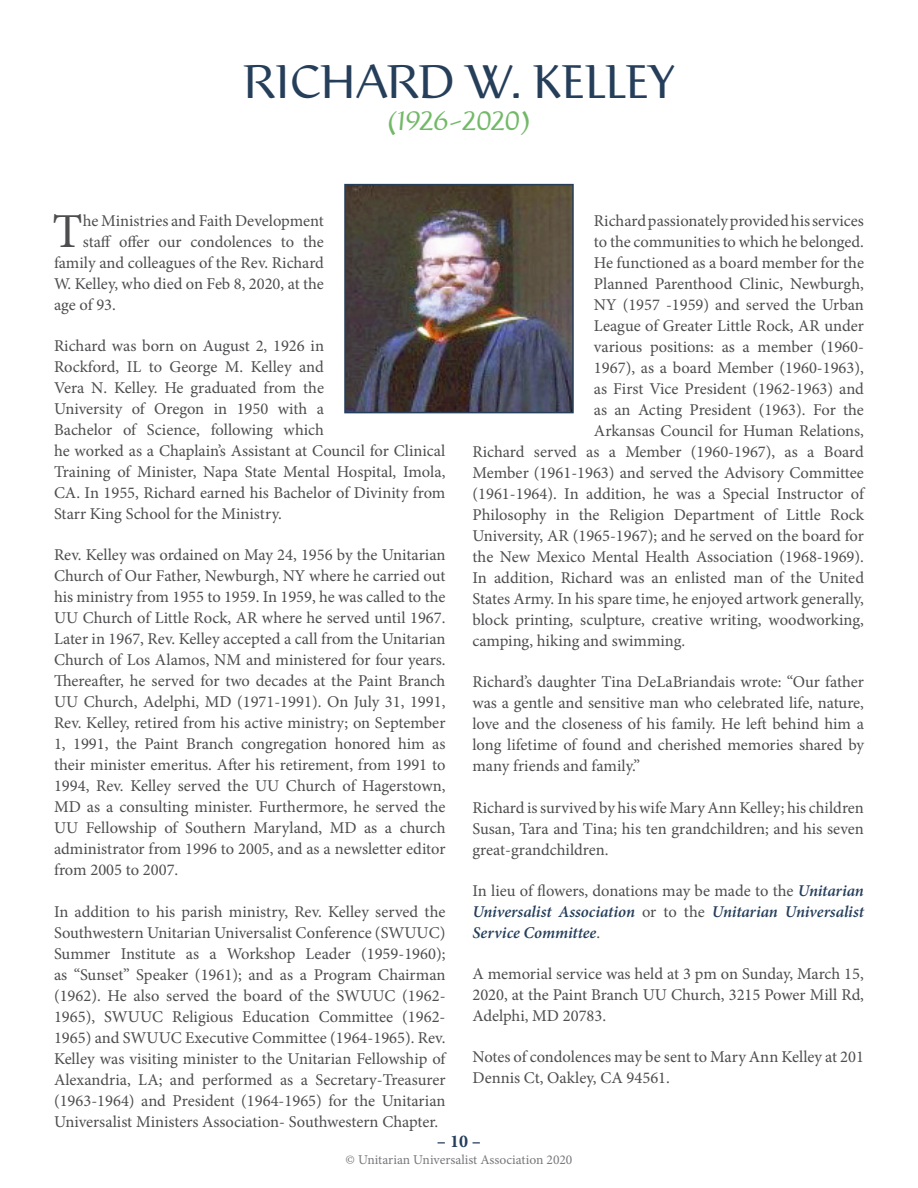
<style>
.page{position:relative;width:918px;height:1188px;background:#fff}
.page>*{position:absolute;margin:0;border:0;box-sizing:border-box;transform-origin:0 0}
.t1{font:48.75px "Minion Pro";color:#4d4d4f}
.t2{font:42px "Rieven Uncial";color:#253e5a}
.t3{font:italic 24px "Rieven Uncial";color:#72b967}
.t4{font:700 18px "Minion Pro";color:#253e5a}
.t5{font:16.5px/21px "Minion Pro";color:#4d4d4f;text-align:justify}
.t6{font:italic 600 16.5px/21px "Minion Pro";letter-spacing:-.005em;color:#253e5a;text-align:justify}
.t7{font:13.5px "Minion Pro";color:#77787b}
.s1{font-weight:400;font-style:normal;color:#4d4d4f}
</style>
<div class="page">
<img style="left:347px;top:187px;width:224px;height:223px">
<div style="left:344px;top:184px;width:230px;height:229px;border:2px solid #253e5a"></div>
<h2 class="t2" style="left:243px;top:51px;width:433px">RICHARD W. KELLEY</h2>
<h3 class="t3" style="left:388px;top:103px;width:144px">(1926-2020)</h3>
<h1 class="t1" style="left:53px;top:199px;width:32px">T</h1>
<p class="t5" style="left:83px;top:210px;width:243px">he Ministries and Faith Development</p>
<p class="t5" style="left:83px;top:231px;width:243px">staff offer our condolences to the</p>
<p class="t5" style="left:54px;top:252px;width:272px">family and colleagues of the Rev. Richard</p>
<p class="t5" style="left:54px;top:273px;width:272px">W. Kelley, who died on Feb 8, 2020, at the</p>
<p class="t5" style="left:54px;top:294px;width:63px">age of 93.</p>
<p class="t5" style="left:54px;top:335px;width:393px;text-align:left">Richard was born on August 2, 1926 in<br>Rockford, IL to George M. Kelley and<br>Vera N. Kelley. He graduated from the<br>University of Oregon in 1950 with a<br>Bachelor of Science, following which<br>he worked as a Chaplain’s Assistant at Council for Clinical Training of Minister, Napa State Mental Hospital, Imola, CA. In 1955, Richard earned his Bachelor of Divinity from Starr King School for the Ministry.</p>
<p class="t5" style="left:54px;top:545px;width:393px">Rev. Kelley was ordained on May 24, 1956 by the Unitarian Church of Our Father, Newburgh, NY where he carried out his ministry from 1955 to 1959. In 1959, he was called to the UU Church of Little Rock, AR where he served until 1967.<br>Later in 1967, Rev. Kelley accepted a call from the Unitarian Church of Los Alamos, NM and ministered for four years.<br>Thereafter, he served for two decades at the Paint Branch UU Church, Adelphi, MD (1971-1991). On July 31, 1991, Rev. Kelley, retired from his active ministry; on September 1, 1991, the Paint Branch congregation honored him as their minister emeritus. After his retirement, from 1991 to 1994, Rev. Kelley served the UU Church of Hagerstown, MD as a consulting minister. Furthermore, he served the UU Fellowship of Southern Maryland, MD as a church administrator from 1996 to 2005, and as a newsletter editor from 2005 to 2007.</p>
<p class="t5" style="left:54px;top:901px;width:393px">In addition to his parish ministry, Rev. Kelley served the Southwestern Unitarian Universalist Conference (SWUUC)<br>Summer Institute as a Workshop Leader (1959-1960); as “Sunset” Speaker (1961); and as a Program Chairman (1962). He also served the board of the SWUUC (1962- 1965), SWUUC Religious Education Committee (1962- 1965) and SWUUC Executive Committee (1964-1965). Rev.<br>Kelley was visiting minister to the Unitarian Fellowship of Alexandria, LA; and performed as a Secretary-Treasurer (1963-1964) and President (1964-1965) for the Unitarian Universalist Ministers Association- Southwestern Chapter.</p>
<p class="t5" style="left:594px;top:210px;width:272px">Richard passionately provided his services</p>
<p class="t5" style="left:594px;top:231px;width:271px">to the communities to which he belonged.</p>
<p class="t5" style="left:594px;top:252px;width:272px">He functioned as a board member for the</p>
<p class="t5" style="left:594px;top:273px;width:272px">Planned Parenthood Clinic, Newburgh,</p>
<p class="t5" style="left:594px;top:294px;width:272px">NY (1957 -1959) and served the Urban</p>
<p class="t5" style="left:594px;top:315px;width:271px">League of Greater Little Rock, AR under</p>
<p class="t5" style="left:594px;top:336px;width:272px">various positions: as a member (1960-</p>
<p class="t5" style="left:594px;top:357px;width:271px">1967), as a board Member (1960-1963),</p>
<p class="t5" style="left:594px;top:378px;width:272px">as First Vice President (1962-1963) and</p>
<p class="t5" style="left:594px;top:399px;width:272px">as an Acting President (1963). For the</p>
<p class="t5" style="left:594px;top:420px;width:272px">Arkansas Council for Human Relations,</p>
<p class="t5" style="left:472px;top:441px;width:393px">Richard served as a Member (1960-1967), as a Board</p>
<p class="t5" style="left:472px;top:462px;width:393px">Member (1961-1963) and served the Advisory Committee</p>
<p class="t5" style="left:472px;top:483px;width:393px">(1961-1964). In addition, he was a Special Instructor of</p>
<p class="t5" style="left:472px;top:504px;width:393px">Philosophy in the Religion Department of Little Rock</p>
<p class="t5" style="left:472px;top:525px;width:393px">University, AR (1965-1967); and he served on the board for</p>
<p class="t5" style="left:472px;top:546px;width:393px">the New Mexico Mental Health Association (1968-1969).</p>
<p class="t5" style="left:472px;top:567px;width:393px">In addition, Richard was an enlisted man of the United</p>
<p class="t5" style="left:472px;top:588px;width:393px">States Army. In his spare time, he enjoyed artwork generally,</p>
<p class="t5" style="left:472px;top:609px;width:393px">block printing, sculpture, creative writing, woodworking,</p>
<p class="t5" style="left:472px;top:630px;width:214px">camping, hiking and swimming.</p>
<p class="t5" style="left:472px;top:672px;width:393px">Richard’s daughter Tina DeLaBriandais wrote: “Our father was a gentle and sensitive man who celebrated life, nature, love and the closeness of his family. He left behind him a long lifetime of found and cherished memories shared by many friends and family.”</p>
<p class="t5" style="left:472px;top:797px;width:393px">Richard is survived by his wife Mary Ann Kelley; his children Susan, Tara and Tina; his ten grandchildren; and his seven great-grandchildren.</p>
<p class="t6" style="left:472px;top:880px;width:393px"><span class="s1">In lieu of flowers, donations may be made to the</span> Unitarian Universalist Association <span class="s1">or to the</span> Unitarian Universalist Service Committee<span class="s1">.</span></p>
<p class="t5" style="left:472px;top:963px;width:393px">A memorial service was held at 3 pm on Sunday, March 15, 2020, at the Paint Branch UU Church, 3215 Power Mill Rd, Adelphi, MD 20783.</p>
<p class="t5" style="left:472px;top:1047px;width:393px">Notes of condolences may be sent to Mary Ann Kelley at 201<br>Dennis Ct, Oakley, CA 94561.</p>
<p class="t4" style="left:437px;top:1128px;width:46px">– 10 –</p>
<p class="t7" style="left:346px;top:1150px;width:228px">© Unitarian Universalist Association 2020</p>
</div>
